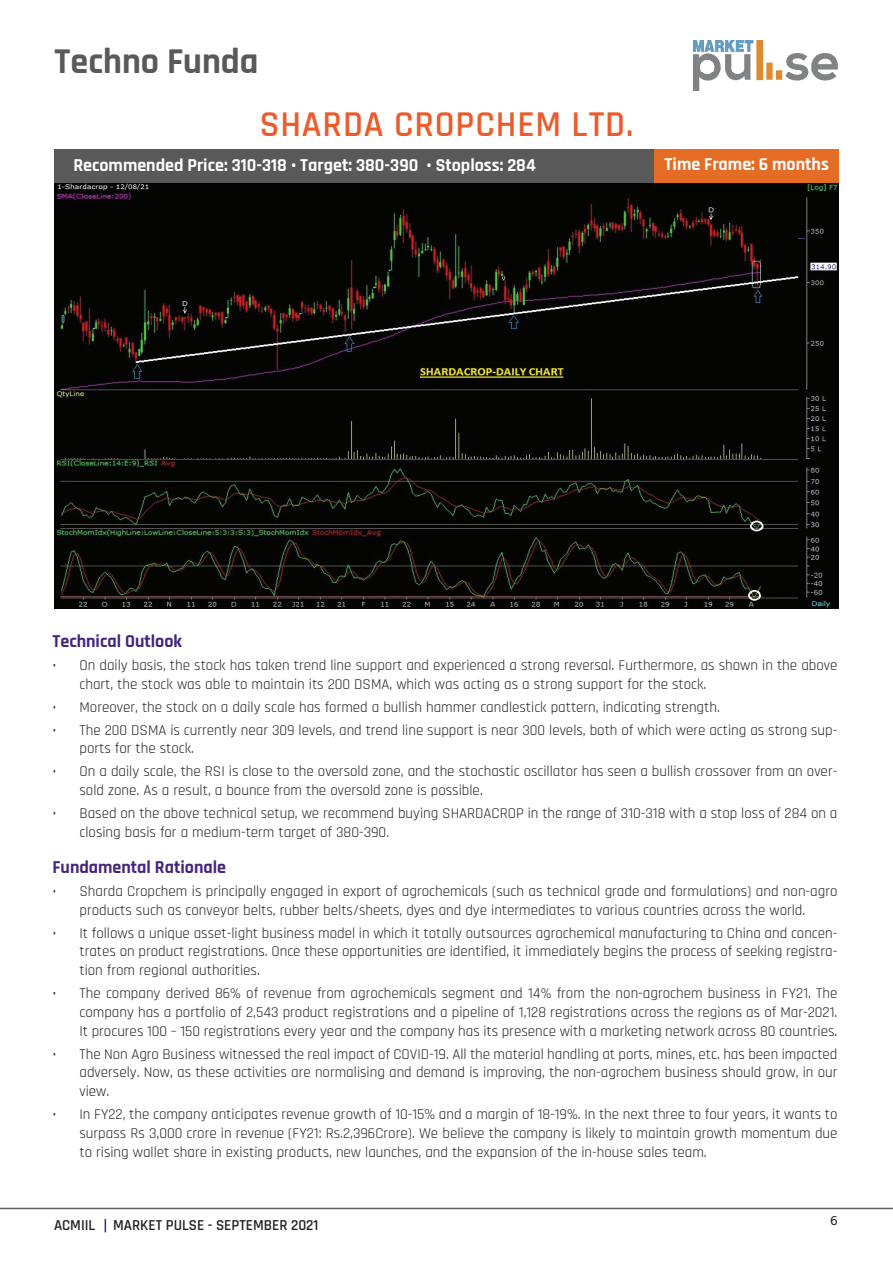
<style>
.page{position:relative;width:893px;height:1263px;background:#fff}
.page>*{position:absolute;margin:0;border:0;box-sizing:border-box;transform-origin:0 0}
.t1{font:600 36px "Rajdhani";letter-spacing:.025em;color:#ed5b2d}
.t2{font:700 36px "Rajdhani";color:#595959}
.t3{font:700 18px "Rajdhani";color:#fff}
.t4{font:700 18px "Rajdhani";color:#44257d}
.t5{font:15px/18.8px "Rajdhani";color:#231f20}
.t6{font:600 15px "Rajdhani";color:#231f20}
.t7{font:12px "Rupee Foradian";color:#231f20}
</style>
<div class="page">
<hr style="left:0;top:1208px;width:893px;height:1px;background:#636366">
<svg style="left:105px;top:1219px;width:1px;height:13px"></svg>
<img style="left:693px;top:41px;width:145px;height:50px">
<div style="left:54px;top:149px;width:614px;height:34px;background:#595959"></div>
<div style="left:654px;top:149px;width:185px;height:34px;background:#e46c25"></div>
<img style="left:54px;top:183px;width:785px;height:425px">
<h1 class="t2" style="left:55px;top:39px;width:205px">Techno Funda</h1>
<h1 class="t1" style="left:260px;top:104px;width:375px">SHARDA CROPCHEM LTD.</h1>
<p class="t3" style="left:73px;top:155px;width:464px">Recommended Price: 310-318 • Target: 380-390 • Stoploss: 284</p>
<p class="t3" style="left:665px;top:153px;width:166px">Time Frame: 6 months</p>
<p class="t4" style="left:53px;top:630px;width:131px">Technical Outlook</p>
<p class="t5" style="left:80px;top:656px;width:759px;text-indent:-27px">• On daily basis, the stock has taken trend line support and experienced a strong reversal. Furthermore, as shown in the above chart, the stock was able to maintain its 200 DSMA, which was acting as a strong support for the stock.</p>
<p class="t5" style="left:53px;top:698px;width:669px">• Moreover, the stock on a daily scale has formed a bullish hammer candlestick pattern, indicating strength.</p>
<p class="t5" style="left:80px;top:721px;width:759px;text-indent:-27px">• The 200 DSMA is currently near 309 levels, and trend line support is near 300 levels, both of which were acting as strong sup&shy;ports for the stock.</p>
<p class="t5" style="left:80px;top:763px;width:759px;text-indent:-27px">• On a daily scale, the RSI is close to the oversold zone, and the stochastic oscillator has seen a bullish crossover from an over&shy;sold zone. As a result, a bounce from the oversold zone is possible.</p>
<p class="t5" style="left:80px;top:804px;width:759px;text-indent:-27px">• Based on the above technical setup, we recommend buying SHARDACROP in the range of 310-318 with a stop loss of 284 on a closing basis for a medium-term target of 380-390.</p>
<p class="t4" style="left:53px;top:856px;width:175px">Fundamental Rationale</p>
<p class="t5" style="left:53px;top:882px;width:786px;text-align:center">• Sharda Cropchem is principally engaged in export of agrochemicals (such as technical grade and formulations) and non-agro products such as conveyor belts, rubber belts/sheets, dyes and dye intermediates to various countries across the world.</p>
<p class="t5" style="left:80px;top:924px;width:759px;text-align:justify;text-indent:-27px">• It follows a unique asset-light business model in which it totally outsources agrochemical manufacturing to China and concen&shy;trates on product registrations. Once these opportunities are identified, it immediately begins the process of seeking registra&shy;tion from regional authorities.</p>
<p class="t5" style="left:80px;top:984px;width:759px;text-align:justify;text-indent:-27px">• The company derived 86% of revenue from agrochemicals segment and 14% from the non-agrochem business in FY21. The company has a portfolio of 2,543 product registrations and a pipeline of 1,128 registrations across the regions as of Mar-2021.<br>It procures 100 – 150 registrations every year and the company has its presence with a marketing network across 80 countries.</p>
<p class="t5" style="left:80px;top:1045px;width:759px;text-align:justify;text-indent:-27px">• The Non Agro Business witnessed the real impact of COVID-19. All the material handling at ports, mines, etc. has been impacted adversely. Now, as these activities are normalising and demand is improving, the non-agrochem business should grow, in our view.</p>
<p class="t5" style="left:80px;top:1105px;width:760px;text-align:justify;text-indent:-27px">• In FY22, the company anticipates revenue growth of 10-15% and a margin of 18-19%. In the next three to four years, it wants to surpass Rs 3,000 crore in revenue (FY21: Rs.2,396Crore). We believe the company is likely to maintain growth momentum due to rising wallet share in existing products, new launches, and the expansion of the in-house sales team.</p>
<p class="t6" style="left:54px;top:1216px;width:266px">ACMIIL MARKET PULSE - SEPTEMBER 2021</p>
<p class="t7" style="left:830px;top:1213px;width:9px">6</p>
</div>
